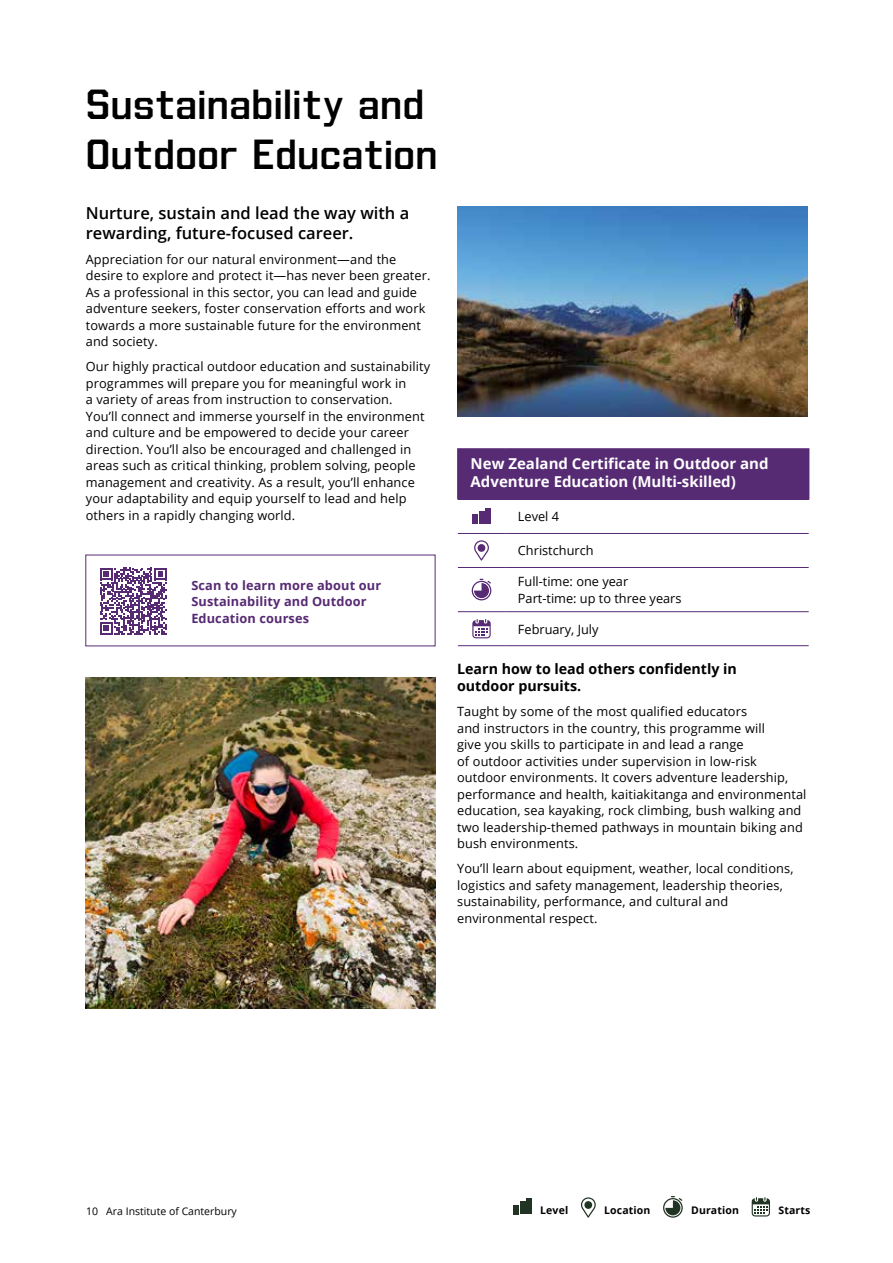
<style>
.page{position:relative;width:893px;height:1263px;background:#fff}
.page>*{position:absolute;margin:0;border:0;box-sizing:border-box;transform-origin:0 0}
.t1{font:42px/50.4px "Beachwood Variable";letter-spacing:.015em;color:#000}
.t2{font:600 16.5px/19.8px "Open Sans";color:#000}
.t3{font:700 15px/18px "Open Sans";color:#fff}
.t4{font:700 14.25px/17.1px "Open Sans";color:#000}
.t5{font:12.75px/16.5px "Open Sans";letter-spacing:.01em;color:#000}
.t6{font:700 12.75px/16.5px "Open Sans";letter-spacing:.01em;color:#572a74}
.t7{font:10.5px "Open Sans";color:#000}
.t8{font:700 10.5px "Open Sans";letter-spacing:.01em;color:#000}
</style>
<div class="page">
<div style="left:513px;top:1205px;width:6px;height:9px;background:#213322"></div>
<div style="left:520px;top:1201px;width:5px;height:13px;background:#213322"></div>
<div style="left:526px;top:1198px;width:6px;height:16px;background:#213322"></div>
<svg style="left:663px;top:1196px;width:20px;height:22px"></svg>
<svg style="left:752px;top:1197px;width:18px;height:19px"></svg>
<svg style="left:581px;top:1197px;width:15px;height:21px"></svg>
<img style="left:85px;top:677px;width:351px;height:332px">
<div style="left:458px;top:449px;width:351px;height:50px;background:#572a74"></div>
<hr style="left:457px;top:449px;width:2px;height:50px;background:#572a74">
<hr style="left:457px;top:448px;width:48px;height:1px;background:#572a74">
<hr style="left:505px;top:448px;width:304px;height:1px;background:#572a74">
<hr style="left:458px;top:533px;width:47px;height:1px;background:#572a74">
<hr style="left:505px;top:533px;width:304px;height:1px;background:#572a74">
<hr style="left:458px;top:567px;width:47px;height:1px;background:#572a74">
<hr style="left:505px;top:567px;width:304px;height:1px;background:#572a74">
<hr style="left:458px;top:611px;width:47px;height:1px;background:#572a74">
<hr style="left:458px;top:645px;width:47px;height:1px;background:#572a74">
<hr style="left:505px;top:611px;width:304px;height:1px;background:#572a74">
<hr style="left:505px;top:645px;width:304px;height:1px;background:#572a74">
<div style="left:472px;top:515px;width:6px;height:9px;background:#572a74"></div>
<div style="left:479px;top:511px;width:5px;height:13px;background:#572a74"></div>
<div style="left:485px;top:508px;width:6px;height:16px;background:#572a74"></div>
<svg style="left:474px;top:540px;width:15px;height:21px"></svg>
<svg style="left:472px;top:579px;width:19px;height:21px"></svg>
<svg style="left:472px;top:619px;width:19px;height:19px"></svg>
<img style="left:457px;top:207px;width:351px;height:210px">
<svg style="left:100px;top:568px;width:67px;height:67px"></svg>
<h1 class="t1" style="left:86px;top:77px;width:353px">Sustainability and<br>Outdoor Education</h1>
<p class="t2" style="left:86px;top:203px;width:325px">Nurture, sustain and lead the way with a rewarding, future-focused career.</p>
<p class="t5" style="left:86px;top:250px;width:346px">Appreciation for our natural environment—and the desire to explore and protect it—has never been greater.<br>As a professional in this sector, you can lead and guide adventure seekers, foster conservation efforts and work towards a more sustainable future for the environment and society.</p>
<p class="t5" style="left:86px;top:358px;width:346px">Our highly practical outdoor education and sustainability programmes will prepare you for meaningful work in<br>a variety of areas from instruction to conservation.<br>You’ll connect and immerse yourself in the environment and culture and be empowered to decide your career direction. You’ll also be encouraged and challenged in areas such as critical thinking, problem solving, people management and creativity. As a result, you’ll enhance your adaptability and equip yourself to lead and help others in a rapidly changing world.</p>
<p class="t6" style="left:191px;top:576px;width:191px">Scan to learn more about our<br>Sustainability and Outdoor<br>Education courses</p>
<p class="t3" style="left:471px;top:454px;width:299px">New Zealand Certificate in Outdoor and<br>Adventure Education (Multi-skilled)</p>
<p class="t5" style="left:518px;top:508px;width:43px">Level 4</p>
<p class="t5" style="left:518px;top:542px;width:77px">Christchurch</p>
<p class="t5" style="left:518px;top:572px;width:165px;line-height:17.4px">Full-time: one year<br>Part-time: up to three years</p>
<p class="t5" style="left:518px;top:620px;width:82px">February, July</p>
<p class="t4" style="left:457px;top:660px;width:281px">Learn how to lead others confidently in outdoor pursuits.</p>
<p class="t5" style="left:457px;top:703px;width:351px">Taught by some of the most qualified educators<br>and instructors in the country, this programme will<br>give you skills to participate in and lead a range<br>of outdoor activities under supervision in low-risk outdoor environments. It covers adventure leadership, performance and health, kaitiakitanga and environmental education, sea kayaking, rock climbing, bush walking and two leadership-themed pathways in mountain biking and bush environments.</p>
<p class="t5" style="left:457px;top:860px;width:338px">You’ll learn about equipment, weather, local conditions, logistics and safety management, leadership theories, sustainability, performance, and cultural and environmental respect.</p>
<p class="t7" style="left:86px;top:1204px;width:152px">10 Ara Institute of Can erbury</p>
<p class="t8" style="left:540px;top:1203px;width:29px">Level</p>
<p class="t8" style="left:604px;top:1203px;width:48px">Location</p>
<p class="t8" style="left:691px;top:1203px;width:49px">Duration</p>
<p class="t8" style="left:778px;top:1203px;width:33px">Starts</p>
<p class="t8" style="left:112px;top:1203px;width:29px">Level</p>
<p class="t8" style="left:176px;top:1203px;width:48px">Location</p>
<p class="t7" style="left:658px;top:1204px;width:152px">Ara Institute of Canterbury 81</p>
</div>
